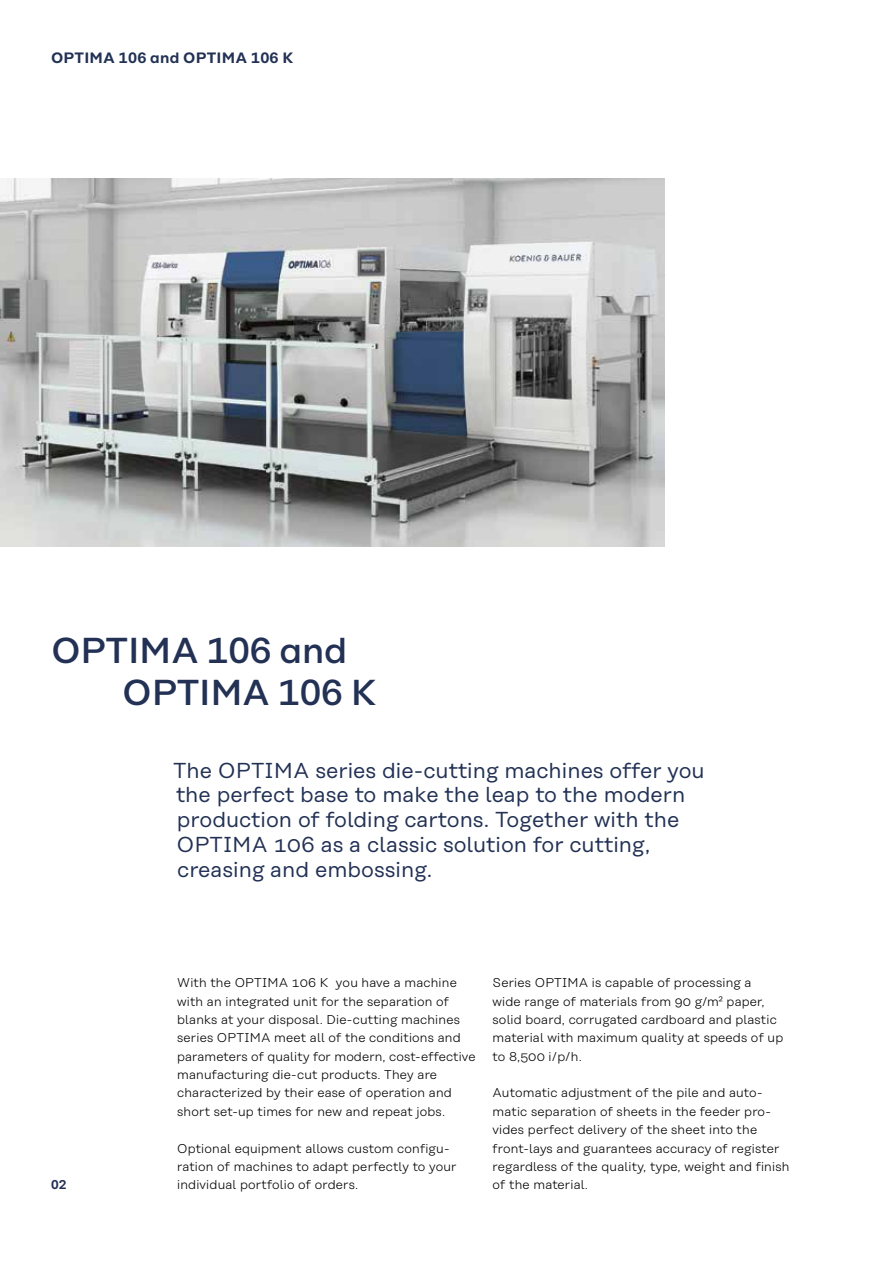
<style>
.page{position:relative;width:893px;height:1263px;background:#fff}
.page>*{position:absolute;margin:0;border:0;box-sizing:border-box;transform-origin:0 0}
.t1{font:500 36px/41.4px "Koenig&Bauer H";letter-spacing:-.01em;color:#223154}
.t2{font:21.6px/24.9px "Koenig&Bauer T";color:#223154}
.t3{font:600 15px "Koenig&Bauer H";letter-spacing:.015em;color:#223154}
.t4{font:300 12.75px/18.3px "Koenig&Bauer T";letter-spacing:.015em;color:#000}
.t5{font:600 12.75px "Koenig&Bauer H";color:#223154}
</style>
<div class="page">
<img style="left:0;top:179px;width:665px;height:367px">
<p class="t3" style="left:51px;top:49px;width:244px">OPTIMA 106 and OPTIMA 106 K</p>
<h1 class="t1" style="left:122px;top:630px;width:257px;text-indent:-71px">OPTIMA 106 and<br>OPTIMA 106 K</h1>
<p class="t5" style="left:51px;top:1177px;width:17px">02</p>
<h2 class="t2" style="left:173px;top:758px;width:533px">The OPTIMA series die-cutting machines offer you the perfect base to make the leap to the modern production of folding cartons. Together with the OPTIMA 106 as a classic solution for cutting, creasing and embossing.</h2>
<p class="t4" style="left:177px;top:974px;width:300px">With the OPTIMA 106 K you have a machine with an integrated unit for the separation of blanks at your disposal. Die-cutting machines series OPTIMA meet all of the conditions and parameters of quality for modern, cost-effective manufacturing die-cut products. They are characterized by their ease of operation and short set-up times for new and repeat jobs.</p>
<p class="t4" style="left:177px;top:1139px;width:281px">Optional equipment allows custom configu&shy;ration of machines to adapt perfectly to your individual portfolio of orders.</p>
<p class="t4" style="left:493px;top:974px;width:292px">Series OPTIMA is capable of processing a<br>wide range of materials from 90 g/m² paper, solid board, corrugated cardboard and plastic material with maximum quality at speeds of up to 8,500 i/p/h.</p>
<p class="t4" style="left:493px;top:1084px;width:298px">Automatic adjustment of the pile and auto&shy;matic separation of sheets in the feeder pro&shy;vides perfect delivery of the sheet into the front-lays and guarantees accuracy of register regardless of the quality, type, weight and finish of the material.</p>
</div>
